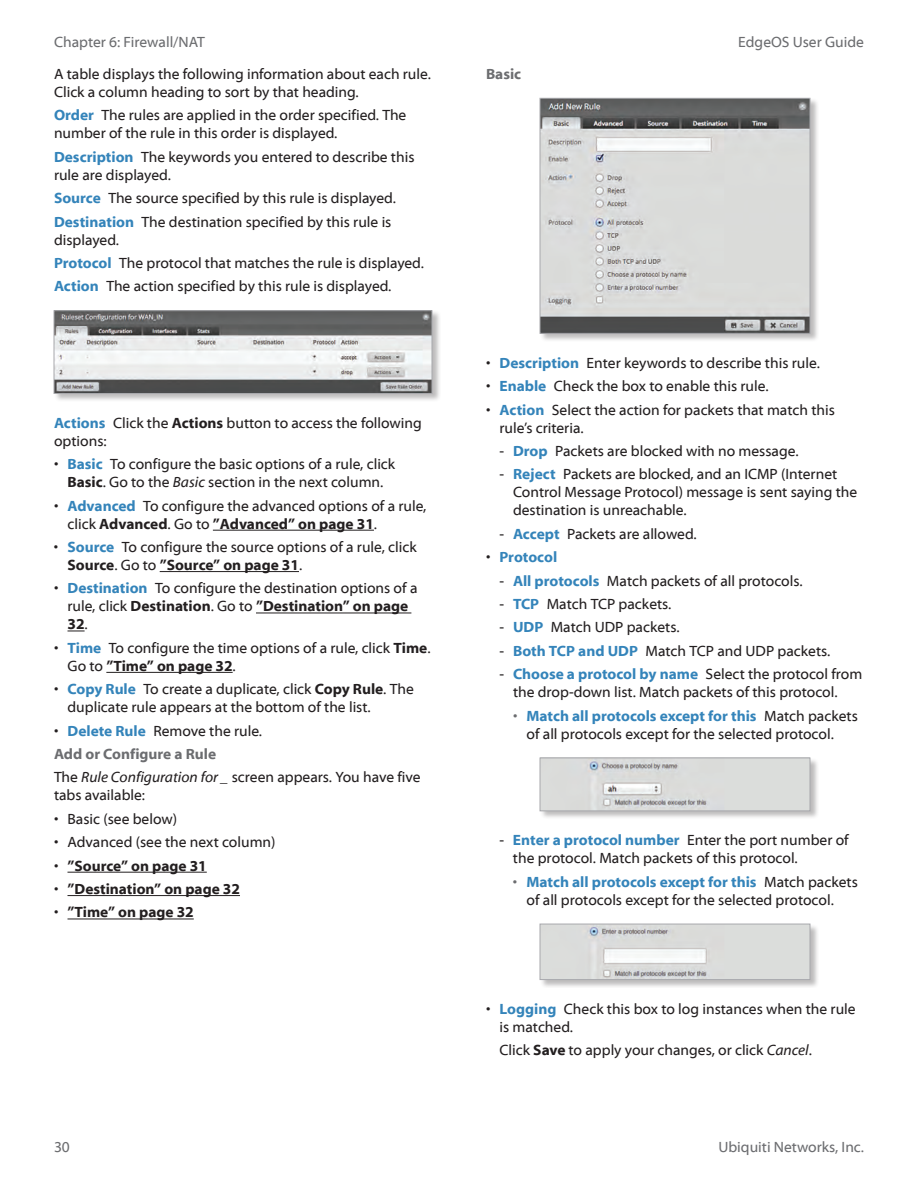
<style>
.page{position:relative;width:918px;height:1188px;background:#fff}
.page>*{position:absolute;margin:0;border:0;box-sizing:border-box;transform-origin:0 0}
.t1{font:15px/18px "Myriad Web Pro";color:#231f20}
.t2{font:15px "Myriad Web Pro";color:#6c6d70}
.t3{font:700 15px "Myriad Web Pro";color:#231f20}
.t4{font:700 15px "Myriad Web Pro";letter-spacing:-.005em;color:#3484ba}
.t5{font:700 15px "Myriad Web Pro";color:#6c6d70}
.s1{font-weight:700;color:#3484ba}
.s2{font-weight:700}
.s3{font-style:italic}
.s4{font-weight:700;color:#6c6d70}
.s5{font-weight:400}
.s6{font-weight:400;color:#231f20}
.s7{color:#6c6d70}
</style>
<div class="page">
<hr style="left:213px;top:530px;width:161px;height:1px;background:#231f20">
<hr style="left:160px;top:571px;width:139px;height:1px;background:#231f20">
<hr style="left:256px;top:613px;width:155px;height:1px;background:#231f20">
<svg style="left:68px;top:631px;width:17px;height:1px"></svg>
<hr style="left:106px;top:672px;width:127px;height:1px;background:#231f20">
<hr style="left:68px;top:872px;width:139px;height:1px;background:#231f20">
<hr style="left:68px;top:895px;width:172px;height:1px;background:#231f20">
<hr style="left:68px;top:919px;width:126px;height:1px;background:#231f20">
<div style="left:54px;top:310px;width:387px;height:93px;background:#231f20;opacity:.3"></div>
<img style="left:56px;top:312px;width:374px;height:80px">
<div style="left:54px;top:310px;width:378px;height:84px;border:1px solid #a8a9ad"></div>
<div style="left:540px;top:98px;width:279px;height:244px;background:#231f20;opacity:.3"></div>
<img style="left:542px;top:100px;width:266px;height:232px">
<div style="left:540px;top:98px;width:270px;height:236px;border:1px solid #a8a9ad"></div>
<div style="left:540px;top:757px;width:279px;height:63px;background:#231f20;opacity:.3"></div>
<img style="left:542px;top:760px;width:266px;height:49px">
<div style="left:540px;top:758px;width:270px;height:53px;border:1px solid #a8a9ad"></div>
<div style="left:540px;top:924px;width:279px;height:64px;background:#231f20;opacity:.3"></div>
<img style="left:542px;top:926px;width:266px;height:52px">
<div style="left:540px;top:924px;width:270px;height:56px;border:1px solid #a8a9ad"></div>
<p class="t2" style="left:54px;top:33px;width:152px">Chapter 6: Firewall/NAT</p>
<p class="t1" style="left:54px;top:65px;width:378px">A table displays the following information about each rule.<br>Click a column heading to sort by that heading.</p>
<p class="t1" style="left:54px;top:107px;width:354px"><span class="s1">Order</span> The rules are applied in the order specified. The number of the rule in this order is displayed.</p>
<p class="t1" style="left:54px;top:148px;width:362px"><span class="s1">Description</span> The keywords you entered to describe this rule are displayed.</p>
<p class="t1" style="left:54px;top:187px;width:343px;line-height:23.4px"><span class="s1">Source</span> The source specified by this rule is displayed.<br><span class="s1">Destination</span> The destination specified by this rule is</p>
<p class="t1" style="left:54px;top:228px;width:371px;line-height:23.4px">displayed.<br><span class="s1">Protocol</span> The protocol that matches the rule is displayed.<br><span class="s1">Action</span> The action specified by this rule is displayed.</p>
<p class="t1" style="left:54px;top:414px;width:369px"><span class="s1">Actions</span> Click the <span class="s2">Actions</span> button to access the following options:</p>
<p class="t1" style="left:54px;top:456px;width:343px;text-align:center">• <span class="s1">Basic</span> To configure the basic options of a rule, click<br><span class="s2">Basic</span>. Go to the <span class="s3">Basic</span> section in the next column.</p>
<p class="t1" style="left:67px;top:497px;width:360px;text-indent:-13px">• <span class="s1">Advanced</span> To configure the advanced options of a rule, click <span class="s2">Advanced</span>. Go to <span class="s2">”Advanced” on page 31</span>.</p>
<p class="t1" style="left:68px;top:538px;width:351px;text-indent:-14px">• <span class="s1">Source</span> To configure the source options of a rule, click<br><span class="s2">Source</span>. Go to <span class="s2">”Source” on page 31</span>.</p>
<p class="t1" style="left:68px;top:580px;width:351px;text-indent:-14px">• <span class="s1">Destination</span> To configure the destination options of a rule, click <span class="s2">Destination</span>. Go to <span class="s2">”Destination” on page<br>32</span>.</p>
<p class="t1" style="left:68px;top:639px;width:365px;text-indent:-14px">• <span class="s1">Time</span> To configure the time options of a rule, click <span class="s2">Time</span>.<br>Go to <span class="s2">”Time” on page 32</span>.</p>
<p class="t1" style="left:68px;top:681px;width:348px;text-indent:-14px">• <span class="s1">Copy Rule</span> To create a duplicate, click <span class="s2">Copy Rule</span>. The duplicate rule appears at the bottom of the list.</p>
<p class="t1" style="left:54px;top:719px;width:368px;line-height:23.4px">• <span class="s1">Delete Rule</span> Remove the rule.<br><span class="s4">Add or Configure a Rule<br></span>The <span class="s3">Rule Configuration for _</span> screen appears. You have five</p>
<p class="t1" style="left:54px;top:787px;width:93px">tabs available:</p>
<p class="t1" style="left:54px;top:810px;width:125px">• Basic (see below)</p>
<p class="t1" style="left:54px;top:834px;width:223px">• Advanced (see the next column)</p>
<p class="t3" style="left:54px;top:857px;width:154px"><span class="s5">•</span> ”Source” on page 31</p>
<p class="t3" style="left:54px;top:881px;width:188px"><span class="s5">•</span> ”Destination” on page 32</p>
<p class="t3" style="left:54px;top:904px;width:141px"><span class="s5">•</span> ”Time” on page 32</p>
<p class="t2" style="left:54px;top:1139px;width:17px">30</p>
<p class="t5" style="left:486px;top:66px;width:37px">Basic</p>
<p class="t2" style="left:738px;top:33px;width:127px">EdgeOS User Guide</p>
<p class="t1" style="left:486px;top:354px;width:335px">• <span class="s1">Description</span> Enter keywords to describe this rule.</p>
<p class="t1" style="left:486px;top:377px;width:284px">• <span class="s1">Enable</span> Check the box to enable this rule.</p>
<p class="t1" style="left:500px;top:401px;width:337px;text-indent:-14px">• <span class="s1">Action</span> Select the action for packets that match this rule’s criteria.</p>
<p class="t1" style="left:500px;top:442px;width:301px">- <span class="s1">Drop</span> Packets are blocked with no message.</p>
<p class="t1" style="left:513px;top:466px;width:346px;text-indent:-14px">- <span class="s1">Reject</span> Packets are blocked, and an ICMP (Internet<br>Control Message Protocol) message is sent saying the destination is unreachable.</p>
<p class="t1" style="left:500px;top:525px;width:199px">- <span class="s1">Accept</span> Packets are allowed.</p>
<p class="t4" style="left:486px;top:549px;width:73px"><span class="s6">•</span> Protocol</p>
<p class="t1" style="left:500px;top:572px;width:305px">- <span class="s1">All protocols</span> Match packets of all protocols.</p>
<p class="t1" style="left:500px;top:595px;width:174px">- <span class="s1">TCP</span> Match TCP packets.</p>
<p class="t1" style="left:500px;top:619px;width:182px">- <span class="s1">UDP</span> Match UDP packets.</p>
<p class="t1" style="left:500px;top:642px;width:332px">- <span class="s1">Both TCP and UDP</span> Match TCP and UDP packets.</p>
<p class="t1" style="left:513px;top:665px;width:351px;text-indent:-14px">- <span class="s1">Choose a protocol by name</span> Select the protocol from the drop-down list. Match packets of this protocol.</p>
<p class="t1" style="left:526px;top:707px;width:333px;text-indent:-14px"><span class="s7">•</span> <span class="s1">Match all protocols except for this</span> Match packets of all protocols except for the selected protocol.</p>
<p class="t1" style="left:513px;top:832px;width:337px;text-indent:-13px">- <span class="s1">Enter a protocol number</span> Enter the port number of the protocol. Match packets of this protocol.</p>
<p class="t1" style="left:526px;top:873px;width:333px;text-indent:-14px"><span class="s7">•</span> <span class="s1">Match all protocols except for this</span> Match packets of all protocols except for the selected protocol.</p>
<p class="t1" style="left:500px;top:1000px;width:358px;text-indent:-14px">• <span class="s1">Logging</span> Check this box to log instances when the rule is matched.</p>
<p class="t1" style="left:500px;top:1042px;width:314px">Click <span class="s2">Save</span> to apply your changes, or click <span class="s3">Cancel</span>.</p>
<p class="t2" style="left:718px;top:1139px;width:147px">Ubiquiti Networks, Inc.</p>
</div>
